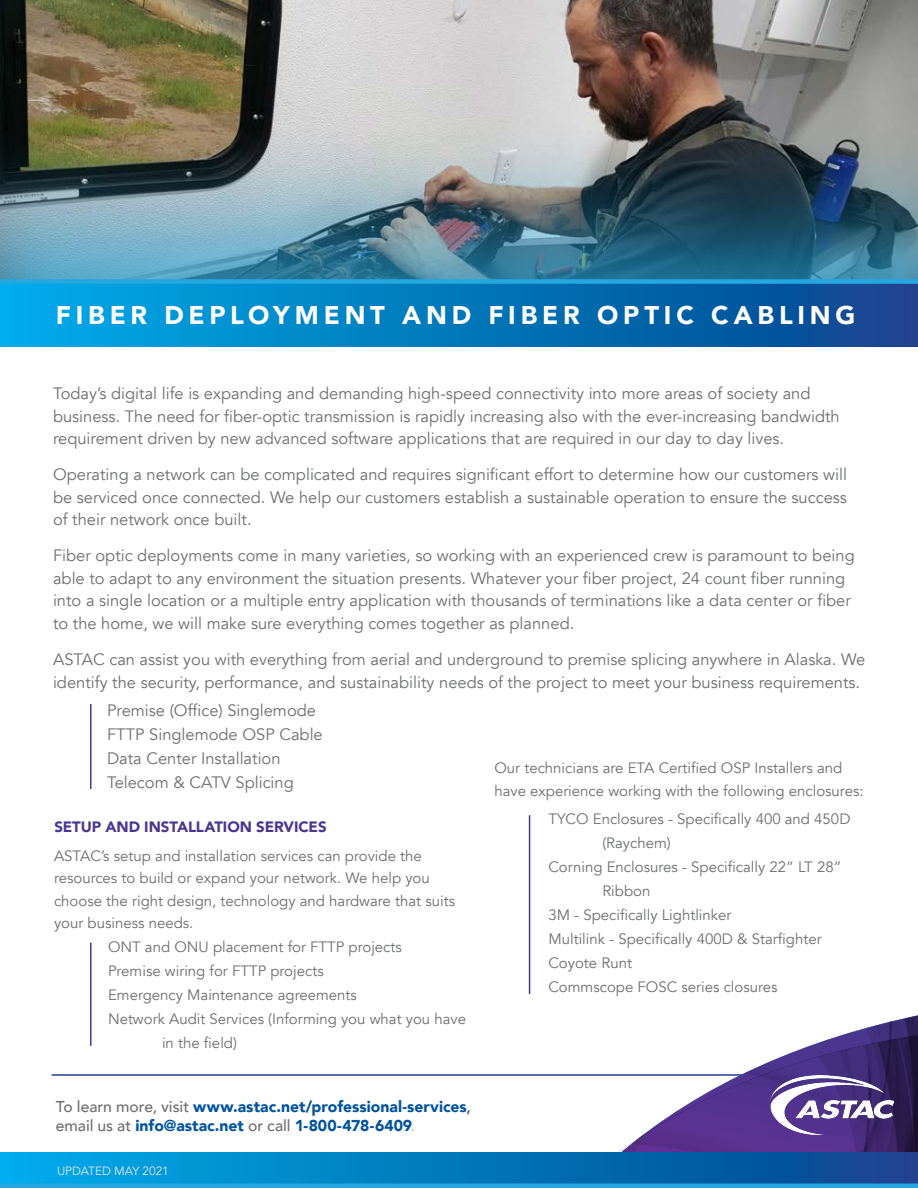
<style>
.page{position:relative;width:918px;height:1188px;background:#fff}
.page>*{position:absolute;margin:0;border:0;box-sizing:border-box;transform-origin:0 0}
.t1{font:900 25.65px "Avenir";letter-spacing:.185em;color:#fff}
.t2{font:16.5px/22.5px "Avenir";color:#6d6e71}
.t3{font:900 15.75px/18.9px "Avenir";color:#01539f}
.t4{font:15px/22.5px "Avenir";color:#6d6e71}
.t5{font:900 15px "Avenir";letter-spacing:-.005em;color:#483790}
.t6{font:12px "Avenir";letter-spacing:-.005em;color:#e6e7e8}
.s1{font-weight:500;color:#6d6e71}
.s2{font-weight:500}
.s3{font-weight:500;color:#bdbdb7}
</style>
<div class="page">
<hr style="left:52px;top:1074px;width:812px;height:2px;background:#25408f">
<img style="left:616px;top:1015px;width:302px;height:138px">
<img style="left:771px;top:1076px;width:123px;height:59px">
<svg style="left:0;top:1153px;width:918px;height:31px;background:#0378bb"></svg>
<img style="left:0;top:0;width:918px;height:38px">
<div style="left:0;top:38px;width:918px;height:295px;background:#000;opacity:.57"></div>
<svg style="left:0;top:284px;width:918px;height:62px;background:#0277ba"></svg>
<hr style="left:0;top:1184px;width:918px;height:4px;background:#25a7df">
<div style="left:0;top:279px;width:918px;height:5px;background:#25a7df"></div>
<hr style="left:529px;top:815px;width:1px;height:179px;background:#483790">
<hr style="left:90px;top:943px;width:2px;height:103px;background:#483790">
<hr style="left:90px;top:704px;width:2px;height:85px;background:#483790">
<h1 class="t1" style="left:56px;top:293px;width:801px">FIBER DEPLOYMENT AND FIBER OPTIC CABLING</h1>
<p class="t2" style="left:53px;top:383px;width:788px">Today’s digital life is expanding and demanding high-speed connectivity into more areas of society and business. The need for fiber-optic transmission is rapidly increasing also with the ever-increasing bandwidth requirement driven by new advanced software applications that are required in our day to day lives.</p>
<p class="t2" style="left:53px;top:464px;width:796px;text-align:justify">Operating a network can be complicated and requires significant effort to determine how our customers will be serviced once connected. We help our customers establish a sustainable operation to ensure the success of their network once built.</p>
<p class="t2" style="left:53px;top:545px;width:803px">Fiber optic deployments come in many varieties, so working with an experienced crew is paramount to being able to adapt to any environment the situation presents. Whatever your fiber project, 24 count fiber running into a single location or a multiple entry application with thousands of terminations like a data center or fiber to the home, we will make sure everything comes together as planned.</p>
<p class="t2" style="left:53px;top:648px;width:814px">ASTAC can assist you with everything from aerial and underground to premise splicing anywhere in Alaska. We identify the security, performance, and sustainability needs of the project to meet your business requirements.</p>
<p class="t2" style="left:107px;top:699px;width:217px;line-height:24px">Premise (Office) Singlemode<br>FTTP Singlemode OSP Cable<br>Data Center Installation<br>Telecom &amp; CATV Splicing</p>
<p class="t4" style="left:494px;top:757px;width:371px">Our technicians are ETA Certified OSP Installers and have experience working with the following enclosures:</p>
<p class="t4" style="left:548px;top:808px;width:304px">TYCO Enclosures - Specifically 400 and 450D</p>
<p class="t4" style="left:602px;top:832px;width:70px">(Raychem)</p>
<p class="t4" style="left:548px;top:856px;width:295px">Corning Enclosures - Specifically 22” LT 28”</p>
<p class="t4" style="left:602px;top:880px;width:50px">Ribbon</p>
<p class="t4" style="left:548px;top:904px;width:185px">3M - Specifically Lightlinker</p>
<p class="t4" style="left:548px;top:928px;width:275px">Multilink - Specifically 400D &amp; Starfighter</p>
<p class="t4" style="left:548px;top:952px;width:85px">Coyote Runt</p>
<p class="t4" style="left:548px;top:976px;width:231px">Commscope FOSC series closures</p>
<p class="t5" style="left:55px;top:814px;width:274px">SETUP AND INSTALLATION SERVICES</p>
<p class="t4" style="left:54px;top:845px;width:403px">ASTAC’s setup and installation services can provide the resources to build or expand your network. We help you choose the right design, technology and hardware that suits your business needs.</p>
<p class="t4" style="left:108px;top:936px;width:295px">ONT and ONU placement for FTTP projects</p>
<p class="t4" style="left:108px;top:960px;width:217px">Premise wiring for FTTP projects</p>
<p class="t4" style="left:108px;top:984px;width:250px">Emergency Maintenance agreements</p>
<p class="t4" style="left:108px;top:1008px;width:360px">Network Audit Services (Informing you what you have</p>
<p class="t4" style="left:162px;top:1032px;width:76px">in the field)</p>
<p class="t3" style="left:56px;top:1097px;width:416px"><span class="s1">To learn more, visit</span> www.astac.net/professional-services<span class="s2">, </span><span class="s1">email us at</span> info@astac.net <span class="s1">or call</span> 1-800-478-6409<span class="s3">.</span></p>
<p class="t6" style="left:57px;top:1163px;width:113px">UPDATED MAY 2021</p>
</div>
